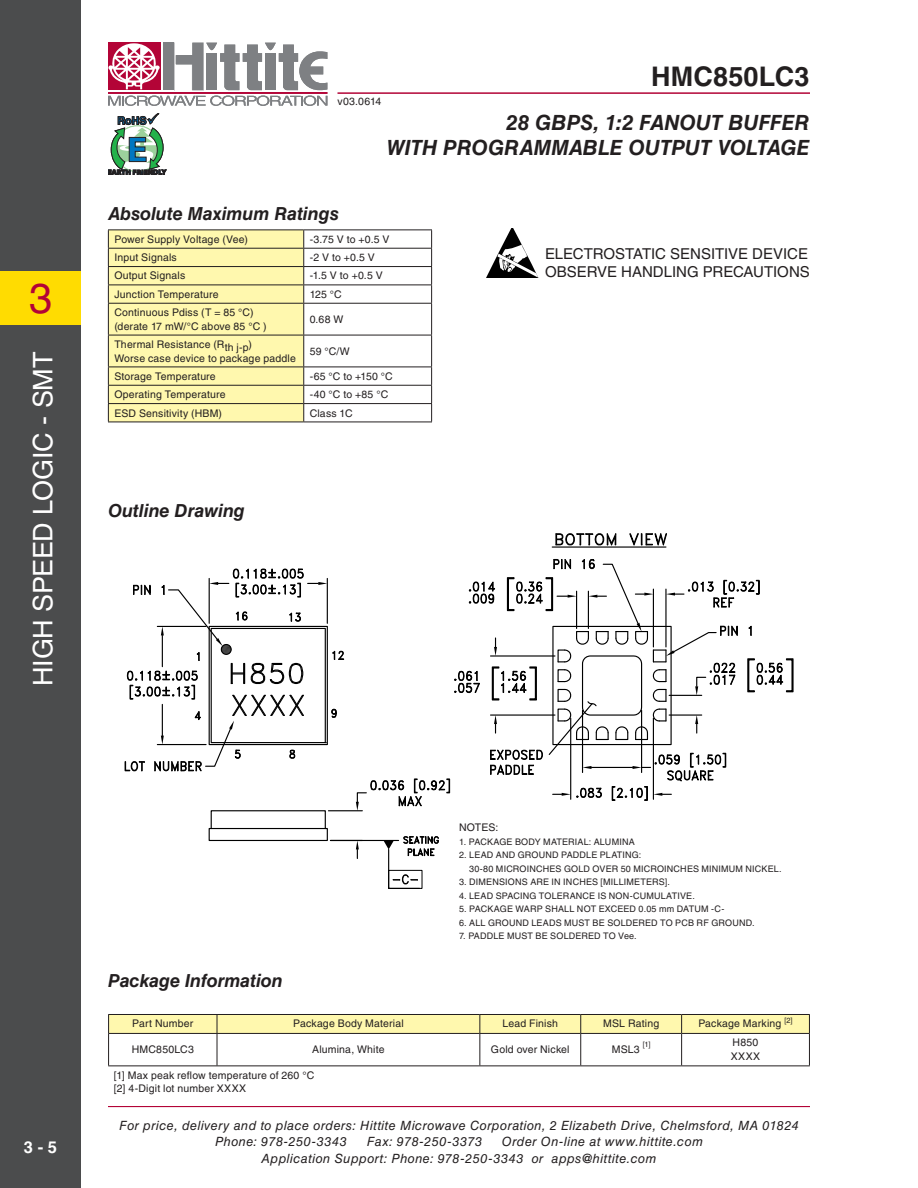
<style>
.page{position:relative;width:918px;height:1188px;background:#fff}
.page>*{position:absolute;margin:0;border:0;box-sizing:border-box;transform-origin:0 0}
.t1{font:42px "Helvetica LT Std";color:#b30437}
.t2{font:27px "Helvetica LT Std";letter-spacing:-.01em;color:#fff}
.t3{font:700 27px "Helvetica LT Std";letter-spacing:.005em;color:#231f20}
.t4{font:italic 700 21px/25.2px "Helvetica LT Std";color:#231f20;text-align:right}
.t5{font:italic 700 18px "Helvetica LT Std";letter-spacing:-.005em;color:#231f20}
.t6{font:700 16.5px "Helvetica LT Std";color:#fff}
.t7{font:15px/18px "Helvetica LT Std";letter-spacing:-.005em;color:#231f20}
.t8{font:italic 12.75px/16.5px "Helvetica LT Std";letter-spacing:.035em;color:#231f20}
.t9{font:10.5px/13.5px "Helvetica LT Std";letter-spacing:.015em;color:#231f20}
.t10{font:9px/13.5px "Helvetica LT Std";letter-spacing:.02em;color:#231f20}
.t11{font:7.5px "Helvetica LT Std";color:#231f20}
</style>
<div class="page">
<hr style="left:338px;top:92px;width:472px;height:2px;background:#b30437">
<hr style="left:108px;top:1106px;width:702px;height:1px;background:#b30437">
<div style="left:163px;top:43px;width:11px;height:47px;background:#7e8083"></div>
<div style="left:108px;top:43px;width:52px;height:47px;background:#b30437"></div>
<hr style="left:108px;top:92px;width:219px;height:2px;background:#b30437">
<svg style="left:176px;top:43px;width:151px;height:47px"></svg>
<svg style="left:108px;top:96px;width:219px;height:10px"></svg>
<svg style="left:108px;top:43px;width:52px;height:46px"></svg>
<svg style="left:108px;top:113px;width:58px;height:62px"></svg>
<div style="left:0;top:0;width:81px;height:1188px;background:#4b4c4d"></div>
<div style="left:0;top:271px;width:81px;height:54px;background:#ffdc01"></div>
<svg style="left:486px;top:228px;width:52px;height:50px"></svg>
<hr style="left:304px;top:230px;width:128px;height:1px;background:#231f20">
<hr style="left:304px;top:248px;width:128px;height:1px;background:#231f20">
<hr style="left:304px;top:266px;width:128px;height:1px;background:#231f20">
<hr style="left:304px;top:285px;width:128px;height:1px;background:#231f20">
<svg style="left:431px;top:230px;width:1px;height:73px"></svg>
<hr style="left:304px;top:303px;width:128px;height:1px;background:#231f20">
<hr style="left:431px;top:304px;width:1px;height:31px;background:#231f20">
<hr style="left:304px;top:335px;width:128px;height:1px;background:#231f20">
<hr style="left:431px;top:335px;width:1px;height:32px;background:#231f20">
<hr style="left:304px;top:367px;width:128px;height:1px;background:#231f20">
<hr style="left:304px;top:385px;width:128px;height:1px;background:#231f20">
<hr style="left:304px;top:403px;width:128px;height:1px;background:#231f20">
<svg style="left:108px;top:230px;width:196px;height:192px;background:#f2eca6"></svg>
<svg style="left:431px;top:367px;width:1px;height:55px"></svg>
<hr style="left:108px;top:422px;width:196px;height:1px;background:#231f20">
<hr style="left:304px;top:422px;width:128px;height:1px;background:#231f20">
<svg style="left:555px;top:533px;width:62px;height:13px"></svg>
<svg style="left:629px;top:533px;width:38px;height:15px"></svg>
<hr style="left:552px;top:546px;width:114px;height:2px;background:#000">
<hr style="left:328px;top:810px;width:34px;height:1px;background:#000">
<svg style="left:356px;top:841px;width:3px;height:17px"></svg>
<hr style="left:330px;top:840px;width:69px;height:1px;background:#000">
<svg style="left:383px;top:836px;width:56px;height:53px"></svg>
<svg style="left:356px;top:559px;width:438px;height:252px"></svg>
<svg style="left:208px;top:810px;width:120px;height:32px"></svg>
<hr style="left:211px;top:828px;width:114px;height:1px;background:#000">
<svg style="left:124px;top:568px;width:220px;height:204px"></svg>
<svg style="left:108px;top:1014px;width:702px;height:19px;background:#f0e9a4"></svg>
<hr style="left:108px;top:1033px;width:109px;height:1px;background:#231f20">
<hr style="left:108px;top:1034px;width:1px;height:31px;background:#231f20">
<hr style="left:217px;top:1033px;width:263px;height:1px;background:#231f20">
<hr style="left:217px;top:1034px;width:1px;height:31px;background:#231f20">
<hr style="left:480px;top:1033px;width:101px;height:1px;background:#231f20">
<hr style="left:479px;top:1034px;width:1px;height:31px;background:#231f20">
<hr style="left:581px;top:1033px;width:101px;height:1px;background:#231f20">
<hr style="left:580px;top:1034px;width:1px;height:31px;background:#231f20">
<hr style="left:682px;top:1033px;width:128px;height:1px;background:#231f20">
<hr style="left:681px;top:1034px;width:1px;height:31px;background:#231f20">
<hr style="left:809px;top:1034px;width:1px;height:31px;background:#231f20">
<hr style="left:108px;top:1065px;width:109px;height:1px;background:#231f20">
<hr style="left:217px;top:1065px;width:263px;height:1px;background:#231f20">
<hr style="left:480px;top:1065px;width:101px;height:1px;background:#231f20">
<hr style="left:581px;top:1065px;width:101px;height:1px;background:#231f20">
<hr style="left:682px;top:1065px;width:128px;height:1px;background:#231f20">
<h2 class="t2" style="left:26px;top:590px;width:336px;rotate:-90deg">High Speed Logic - SMT</h2>
<h1 class="t1" style="left:29px;top:274px;width:25px">3</h1>
<h2 class="t2" style="left:27px;top:686px;width:336px;rotate:-90deg">HIGH SPEED LOGIC - SMT</h2>
<p class="t9" style="left:338px;top:94px;width:45px">v03.0614</p>
<h2 class="t3" style="left:651px;top:60px;width:160px">HMC850LC3</h2>
<h3 class="t5" style="left:108px;top:202px;width:232px">Absolute Maximum Ratings</h3>
<h3 class="t4" style="left:386px;top:109px;width:425px">28 Gbps, 1:2 FANOUT BUFFER<br>WITH PROGRAMMABLE OUTPUT VOLTAGE</h3>
<p class="t9" style="left:114px;top:232px;width:135px">Power Supply Voltage (Vee)</p>
<p class="t9" style="left:310px;top:232px;width:81px">-3.75 V to +0.5 V</p>
<p class="t9" style="left:114px;top:251px;width:64px">I nput Signals</p>
<p class="t9" style="left:310px;top:251px;width:67px">-2 V to +0.5 V</p>
<p class="t9" style="left:114px;top:269px;width:72px">Output Signals</p>
<p class="t9" style="left:310px;top:269px;width:75px">-1.5 V to +0.5 V</p>
<p class="t9" style="left:114px;top:287px;width:106px">Junction Temperature</p>
<p class="t9" style="left:310px;top:287px;width:33px">125 °C</p>
<p class="t9" style="left:114px;top:306px;width:154px">Continuous Pdiss (T = 85 °C) (derate 17 mW/°C above 85 °C )</p>
<p class="t9" style="left:310px;top:312px;width:35px">0.68 W</p>
<p class="t9" style="left:114px;top:338px;width:183px">Thermal Resistance (Rth j-p)<br>Worse case device to package paddle</p>
<p class="t9" style="left:310px;top:344px;width:42px">59 °C/W</p>
<p class="t9" style="left:114px;top:369px;width:103px">Storage Temperature</p>
<p class="t9" style="left:310px;top:369px;width:84px">-65 °C to +150 °C</p>
<p class="t9" style="left:114px;top:388px;width:113px">Operating Temperature</p>
<p class="t9" style="left:310px;top:388px;width:79px">-40 °C to +85 °C</p>
<p class="t9" style="left:114px;top:406px;width:109px">ESD Sensitivity (HBM)</p>
<p class="t9" style="left:310px;top:406px;width:44px">Class 1C</p>
<h3 class="t5" style="left:108px;top:499px;width:138px">Outline Drawing</h3>
<h3 class="t7" style="left:545px;top:244px;width:266px">ELECTROSTATIC SENSITIVE DEVICE<br>OBSERVE HANDLI NG PRECAUTIONS</h3>
<h3 class="t6" style="left:24px;top:1138px;width:35px">3 - 5</h3>
<h3 class="t6" style="left:36px;top:1138px;width:11px">5</h3>
<p class="t9" style="left:459px;top:821px;width:41px">NOTES:</p>
<p class="t10" style="left:459px;top:835px;width:177px">1. PACKAGE BODY MATERIAL: ALUMI NA</p>
<p class="t10" style="left:469px;top:848px;width:314px;text-indent:-10px">2. LEAD AND GROUND PADDLE PLATI NG:<br>30-80 MICROI NCHES GOLD OVER 50 MICROI NCHES MI NI MUM NICKEL.</p>
<p class="t10" style="left:459px;top:875px;width:212px">3. DI MENSIONS ARE I N I NCHES [MI LLI METERS].</p>
<p class="t10" style="left:459px;top:889px;width:237px">4. LEAD SPACI NG TOLERANCE IS NON-CUMULATIVE.</p>
<p class="t10" style="left:459px;top:902px;width:159px">5. PACKAGE WARP SHALL NOT EXCEED</p>
<p class="t10" style="left:639px;top:902px;width:87px">0.05 mm DATUM -C-</p>
<p class="t10" style="left:459px;top:916px;width:297px">6. ALL GROUND LEADS MUST BE SOLDERED TO PCB RF GROUND.</p>
<p class="t10" style="left:459px;top:929px;width:179px">7. PADD LE MUST BE SOLDERED TO Vee.</p>
<h3 class="t5" style="left:108px;top:970px;width:176px">Package Information</h3>
<p class="t9" style="left:132px;top:1017px;width:62px">Part Number</p>
<p class="t9" style="left:293px;top:1017px;width:112px">Package Body Material</p>
<p class="t9" style="left:503px;top:1017px;width:57px">Lead Finish</p>
<p class="t9" style="left:603px;top:1017px;width:58px">MSL Rating</p>
<p class="t9" style="left:698px;top:1017px;width:96px">Package Marking <sup>[2]</sup></p>
<p class="t9" style="left:132px;top:1043px;width:64px">HMC850LC3</p>
<p class="t9" style="left:312px;top:1043px;width:74px">Alumina, White</p>
<p class="t9" style="left:491px;top:1043px;width:80px">Gold over Nickel</p>
<p class="t9" style="left:612px;top:1043px;width:30px">MSL3</p>
<p class="t11" style="left:643px;top:1040px;width:9px">[1]</p>
<p class="t9" style="left:731px;top:1036px;width:31px">H850<br>XXXX</p>
<p class="t9" style="left:114px;top:1068px;width:201px">[1] Max peak reflow temperature of 260 °C [2] 4-Digit lot number XXXX</p>
<p class="t8" style="left:215px;top:1117px;width:585px;text-indent:-96px">For price, delivery and to place orders: Hittite Microwave Corporation, 2 Elizabeth Drive, Chelmsford, MA 01824<br>Phone: 978-250-3343</p>
<p class="t8" style="left:262px;top:1133px;width:443px;text-indent:240px">Order On-line at www.hittite.com<br>Application Support: Phone: 978-250-3343 or apps@hittite.com</p>
<p class="t8" style="left:367px;top:1133px;width:117px">Fax: 978-250-3373</p>
</div>
